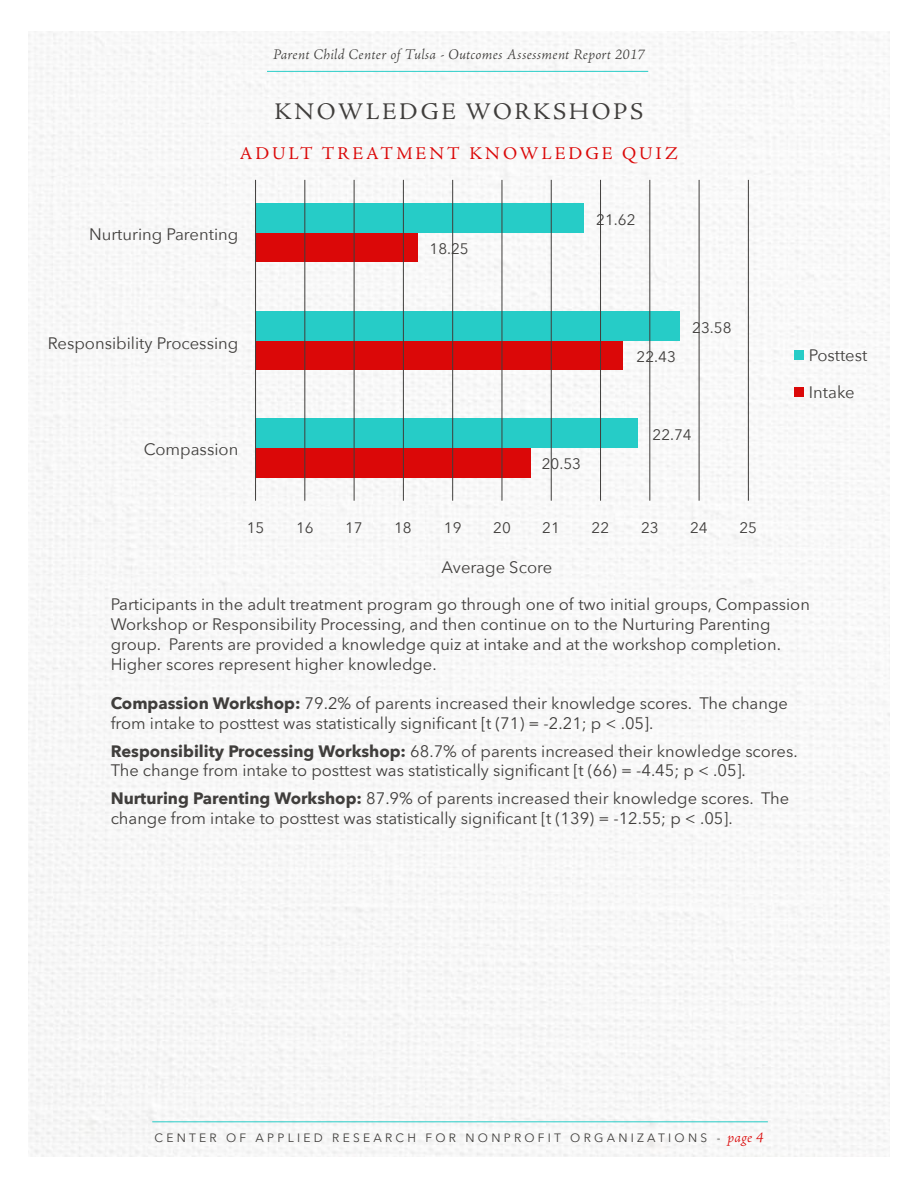
<style>
.page{position:relative;width:918px;height:1188px;background:#fff}
.page>*{position:absolute;margin:0;border:0;box-sizing:border-box;transform-origin:0 0}
.t1{font:24px "Adobe Jenson Pro";letter-spacing:.115em;color:#403e3c}
.t2{font:18px "Adobe Jenson Pro";letter-spacing:.165em;color:#db0808}
.t3{font:16.65px "Avenir Next";color:#403e3c}
.t4{font:16.5px/19.8px "Avenir Next LT Pro";color:#403e3c}
.t5{font:15.15px "Avenir Next";color:#403e3c}
.t6{font:italic 300 15px "Adobe Jenson Pro";letter-spacing:.015em;color:#403e3c}
.t7{font:12px "Avenir Next LT Pro";letter-spacing:.27em;color:#403e3c}
.s1{font-family:"Avenir Next";font-weight:700}
.s2{font-family:"Adobe Jenson Pro";font-weight:300;font-style:italic;font-size:15px;color:#db0808}
</style>
<div class="page">
<img style="left:28px;top:32px;width:862px;height:1124px">
<hr style="left:267px;top:71px;width:381px;height:1px;background:#26ccc7">
<hr style="left:152px;top:1121px;width:616px;height:1px;background:#26ccc7">
<div style="left:255px;top:233px;width:163px;height:29px;background:#db0808"></div>
<div style="left:255px;top:340px;width:368px;height:30px;background:#db0808"></div>
<div style="left:255px;top:448px;width:275px;height:29px;background:#db0808"></div>
<div style="left:255px;top:203px;width:329px;height:30px;background:#26ccc7"></div>
<div style="left:255px;top:311px;width:425px;height:29px;background:#26ccc7"></div>
<div style="left:255px;top:419px;width:383px;height:29px;background:#26ccc7"></div>
<hr style="left:255px;top:180px;width:1px;height:321px;background:#403e3c">
<hr style="left:304px;top:180px;width:1px;height:321px;background:#403e3c">
<hr style="left:354px;top:180px;width:1px;height:321px;background:#403e3c">
<hr style="left:403px;top:180px;width:1px;height:321px;background:#403e3c">
<hr style="left:452px;top:180px;width:1px;height:321px;background:#403e3c">
<hr style="left:502px;top:180px;width:1px;height:321px;background:#403e3c">
<hr style="left:551px;top:180px;width:1px;height:321px;background:#403e3c">
<hr style="left:600px;top:180px;width:1px;height:321px;background:#403e3c">
<hr style="left:649px;top:180px;width:1px;height:321px;background:#403e3c">
<hr style="left:699px;top:180px;width:1px;height:321px;background:#403e3c">
<hr style="left:748px;top:180px;width:1px;height:321px;background:#403e3c">
<div style="left:794px;top:350px;width:10px;height:10px;background:#26ccc7"></div>
<div style="left:794px;top:387px;width:10px;height:10px;background:#db0808"></div>
<p class="t6" style="left:273px;top:46px;width:373px">Parent Child Center of Tulsa - Outcomes Assessment Report 2017</p>
<h1 class="t1" style="left:275px;top:98px;width:370px">KNOWLEDGE WORKSHOPS</h1>
<p class="t2" style="left:240px;top:143px;width:440px">ADULT TREATMENT KNOWLEDGE QUIZ</p>
<p class="t3" style="left:89px;top:220px;width:151px">Nurturing Parenting</p>
<p class="t3" style="left:48px;top:329px;width:192px">Responsibility Processing</p>
<p class="t3" style="left:144px;top:435px;width:96px">Compassion</p>
<p class="t5" style="left:247px;top:515px;width:19px">15</p>
<p class="t5" style="left:430px;top:236px;width:41px">18.25</p>
<p class="t5" style="left:596px;top:207px;width:41px">21.62</p>
<p class="t5" style="left:542px;top:451px;width:41px">20.53</p>
<p class="t5" style="left:637px;top:344px;width:41px">22.43</p>
<p class="t5" style="left:692px;top:315px;width:41px">23.58</p>
<p class="t5" style="left:653px;top:422px;width:41px">22.74</p>
<p class="t5" style="left:542px;top:515px;width:19px">21</p>
<p class="t5" style="left:592px;top:515px;width:19px">22</p>
<p class="t5" style="left:641px;top:515px;width:19px">23</p>
<p class="t5" style="left:690px;top:515px;width:19px">24</p>
<p class="t5" style="left:739px;top:515px;width:19px">25</p>
<p class="t5" style="left:296px;top:515px;width:19px">16</p>
<p class="t5" style="left:345px;top:515px;width:19px">17</p>
<p class="t5" style="left:394px;top:515px;width:19px">18</p>
<p class="t5" style="left:444px;top:515px;width:19px">19</p>
<p class="t5" style="left:493px;top:515px;width:19px">20</p>
<p class="t3" style="left:441px;top:553px;width:112px">Average Score</p>
<p class="t3" style="left:809px;top:341px;width:60px">Posttest</p>
<p class="t3" style="left:809px;top:378px;width:47px">Intake</p>
<p class="t4" style="left:111px;top:595px;width:701px">Participants in the adult treatment program go through one of two initial groups, Compassion Workshop or Responsibility Processing, and then continue on to the Nurturing Parenting group. Parents are provided a knowledge quiz at intake and at the workshop completion.<br>Higher scores represent higher knowledge.</p>
<p class="t4" style="left:111px;top:694px;width:679px"><span class="s1">Compassion Workshop:</span> 79.2% of parents increased their knowledge scores. The change from intake to posttest was statistically significant [t (71) = -2.21; p &lt; .05].</p>
<p class="t4" style="left:111px;top:741px;width:688px"><span class="s1">Responsibility Processing Workshop:</span> 68.7% of parents increased their knowledge scores.<br>The change from intake to posttest was statistically significant [t (66) = -4.45; p &lt; .05].</p>
<p class="t4" style="left:111px;top:788px;width:680px"><span class="s1">Nurturing Parenting Workshop:</span> 87.9% of parents increased their knowledge scores. The change from intake to posttest was statistically significant [t (139) = -12.55; p &lt; .05].</p>
<p class="t7" style="left:154px;top:1130px;width:611px">CENTER OF APPLIED RESEARCH FOR NONPROFIT ORGANIZATIONS - <span class="s2">page 4</span></p>
</div>
